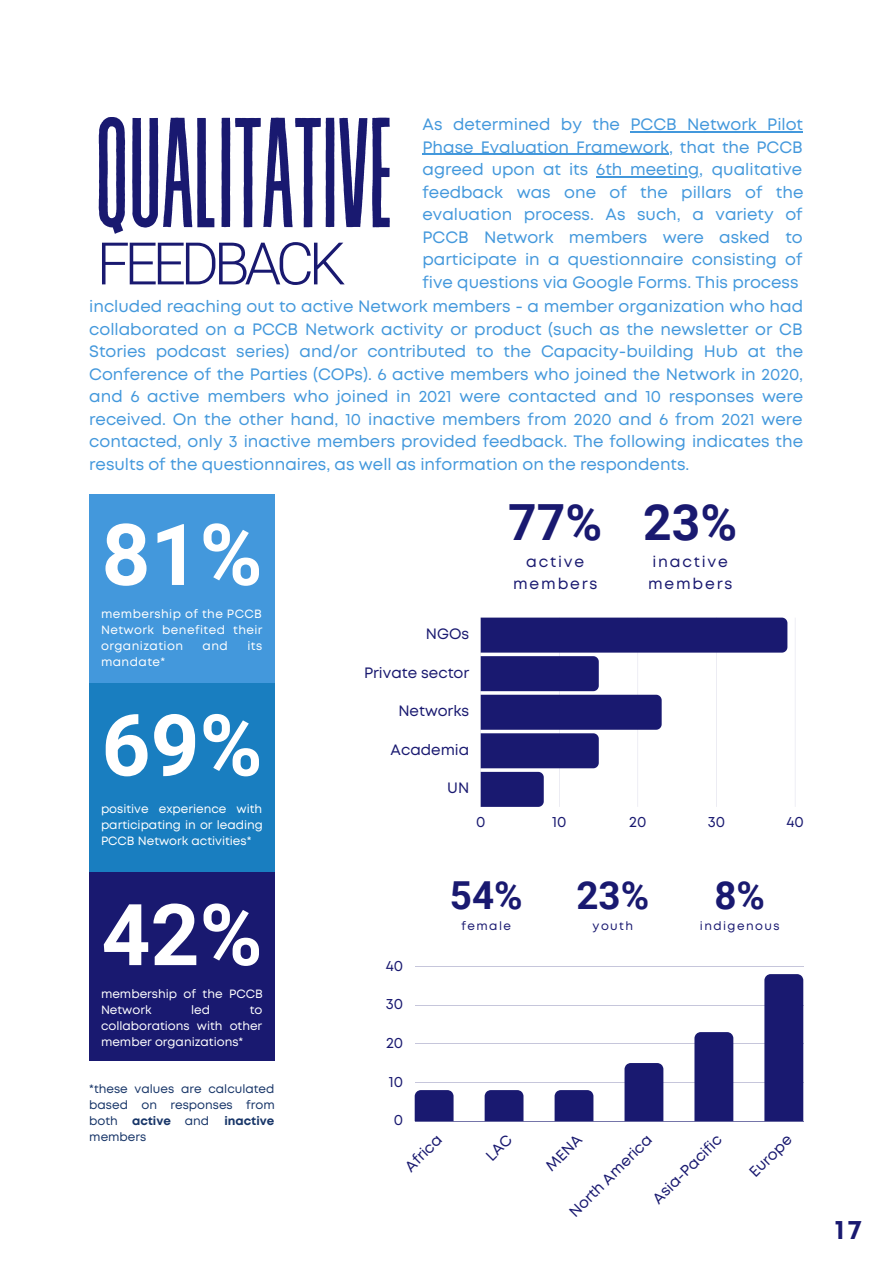
<style>
.page{position:relative;width:893px;height:1264px;background:#fff}
.page>*{position:absolute;margin:0;border:0;box-sizing:border-box;transform-origin:0 0}
.t1{font:155.85px "Revive 80 Tall";letter-spacing:-.025em;color:#191970}
.t2{font:700 85.35px "Roboto";color:#fff}
.t3{font:300 58.65px "Roboto";letter-spacing:-.09em;color:#191970}
.t4{font:700 49.8px "Roboto";color:#191970}
.t5{font:700 38.55px "Roboto";color:#191970}
.t6{font:700 27px "Mont";color:#191970}
.t7{font:16.5px/22.5px "Mont";color:#4398dc;text-align:justify}
.t8{font:15.45px/21.3px "Mont";letter-spacing:.12em;color:#191970;text-align:center}
.t9{font:15px "Mont";color:#191970}
.t10{font:12px/16px "Mont";color:#fff;text-align:justify}
.t11{font:12px/16px "Mont";color:#173568;text-align:justify}
.t12{font:12px "Mont";letter-spacing:.035em;color:#fff}
.t13{font:700 12px "Mont";color:#173568}
.t14{font:11.85px "Mont";letter-spacing:.12em;color:#191970}
.s1{font-weight:700}
</style>
<div class="page">
<div style="left:89px;top:494px;width:186px;height:189px;background:#4398dc"></div>
<div style="left:89px;top:872px;width:186px;height:189px;background:#191970"></div>
<div style="left:89px;top:683px;width:186px;height:189px;background:#197ec0"></div>
<hr style="left:794px;top:617px;width:1px;height:189px;background:#191970">
<svg style="left:480px;top:617px;width:307px;height:189px"></svg>
<hr style="left:414px;top:966px;width:389px;height:1px;background:#191970">
<hr style="left:414px;top:1005px;width:389px;height:1px;background:#191970">
<hr style="left:414px;top:1043px;width:389px;height:1px;background:#191970">
<hr style="left:414px;top:1082px;width:389px;height:1px;background:#191970">
<hr style="left:414px;top:1121px;width:389px;height:1px;background:#191970">
<svg style="left:414px;top:1090px;width:39px;height:31px"></svg>
<svg style="left:484px;top:1090px;width:39px;height:31px"></svg>
<svg style="left:554px;top:1090px;width:39px;height:31px"></svg>
<div style="left:624px;top:1063px;width:39px;height:58px;background:#191970"></div>
<div style="left:694px;top:1032px;width:39px;height:89px;background:#191970"></div>
<div style="left:764px;top:974px;width:39px;height:147px;background:#191970"></div>
<hr style="left:630px;top:131px;width:173px;height:1px;background:#4398dc">
<hr style="left:422px;top:154px;width:247px;height:1px;background:#4398dc">
<hr style="left:596px;top:176px;width:103px;height:1px;background:#4398dc">
<h1 class="t1" style="left:93px;top:93px;width:303px">QUALITATIVE</h1>
<h3 class="t3" style="left:97px;top:230px;width:250px">FEEDBACK</h3>
<p class="t7" style="left:422px;top:114px;width:382px">As determined by the PCCB Network Pilot Phase Evaluation Framework, that the PCCB agreed upon at its 6th meeting, qualitative feedback was one of the pillars of the evaluation process. As such, a variety of PCCB Network members were asked to participate in a questionnaire consisting of</p>
<p class="t7" style="left:422px;top:272px;width:377px">five questions via Google Forms. This process</p>
<p class="t7" style="left:89px;top:296px;width:715px">included reaching out to active Network members - a member organization who had collaborated on a PCCB Network activity or product (such as the newsletter or CB Stories podcast series) and/or contributed to the Capacity-building Hub at the Conference of the Parties (COPs). 6 active members who joined the Network in 2020, and 6 active members who joined in 2021 were contacted and 10 responses were received. On the other hand, 10 inactive members from 2020 and 6 from 2021 were contacted, only 3 inactive members provided feedback. The following indicates the results of the questionnaires, as well as information on the respondents.</p>
<h3 class="t4" style="left:508px;top:494px;width:95px">77%</h3>
<p class="t8" style="left:513px;top:552px;width:86px">active members</p>
<h3 class="t4" style="left:643px;top:494px;width:95px">23%</h3>
<p class="t8" style="left:648px;top:552px;width:86px;text-align:left">inactive members</p>
<h2 class="t2" style="left:101px;top:506px;width:163px">81%</h2>
<p class="t10" style="left:101px;top:607px;width:163px">membership of the PCCB Network benefited their organization</p>
<p class="t10" style="left:203px;top:638px;width:27px">and</p>
<p class="t10" style="left:247px;top:638px;width:16px">its</p>
<p class="t12" style="left:101px;top:657px;width:66px">mandate*</p>
<h2 class="t2" style="left:101px;top:696px;width:163px">69%</h2>
<p class="t10" style="left:101px;top:801px;width:163px">positive experience with participating in or leading PCCB Network activities*</p>
<h2 class="t2" style="left:101px;top:886px;width:163px">42%</h2>
<p class="t10" style="left:101px;top:986px;width:163px">membership of the PCCB<br>Network</p>
<p class="t10" style="left:191px;top:1002px;width:20px">led</p>
<p class="t10" style="left:101px;top:1002px;width:163px;text-indent:149px">to collaborations with other member organizations*</p>
<p class="t11" style="left:89px;top:1081px;width:187px">*these values are calculated based on responses from both <span class="s1">active</span> and</p>
<p class="t13" style="left:224px;top:1115px;width:51px">inactive</p>
<p class="t11" style="left:89px;top:1129px;width:59px">members</p>
<p class="t9" style="left:426px;top:628px;width:45px">NGOs</p>
<p class="t9" style="left:364px;top:666px;width:107px">Private sector</p>
<p class="t9" style="left:398px;top:705px;width:72px">Networks</p>
<p class="t9" style="left:390px;top:744px;width:80px">Academia</p>
<p class="t9" style="left:447px;top:782px;width:24px">UN</p>
<p class="t9" style="left:476px;top:816px;width:11px">0</p>
<p class="t9" style="left:552px;top:816px;width:16px">10</p>
<p class="t9" style="left:629px;top:816px;width:19px">20</p>
<p class="t9" style="left:707px;top:816px;width:19px">30</p>
<p class="t9" style="left:786px;top:816px;width:19px">40</p>
<p class="t9" style="left:386px;top:959px;width:19px">40</p>
<p class="t9" style="left:386px;top:998px;width:19px">30</p>
<p class="t9" style="left:386px;top:1037px;width:19px">20</p>
<p class="t9" style="left:389px;top:1075px;width:16px">10</p>
<p class="t9" style="left:394px;top:1114px;width:11px">0</p>
<h3 class="t5" style="left:450px;top:873px;width:74px">54%</h3>
<p class="t14" style="left:461px;top:921px;width:51px">female</p>
<h3 class="t5" style="left:576px;top:873px;width:74px">23%</h3>
<p class="t14" style="left:592px;top:921px;width:42px">youth</p>
<h3 class="t5" style="left:714px;top:873px;width:52px">8%</h3>
<p class="t14" style="left:700px;top:921px;width:81px">indigenous</p>
<p class="t9" style="left:403px;top:1165px;width:47px;rotate:-45deg">Africa</p>
<p class="t9" style="left:544px;top:1164px;width:46px;rotate:-45deg">MENA</p>
<p class="t9" style="left:567px;top:1210px;width:111px;rotate:-45deg">North America</p>
<p class="t9" style="left:651px;top:1197px;width:92px;rotate:-45deg">Asia-Pacific</p>
<p class="t9" style="left:747px;top:1170px;width:55px;rotate:-45deg">Europe</p>
<h3 class="t6" style="left:834px;top:1219px;width:29px">17</h3>
</div>
